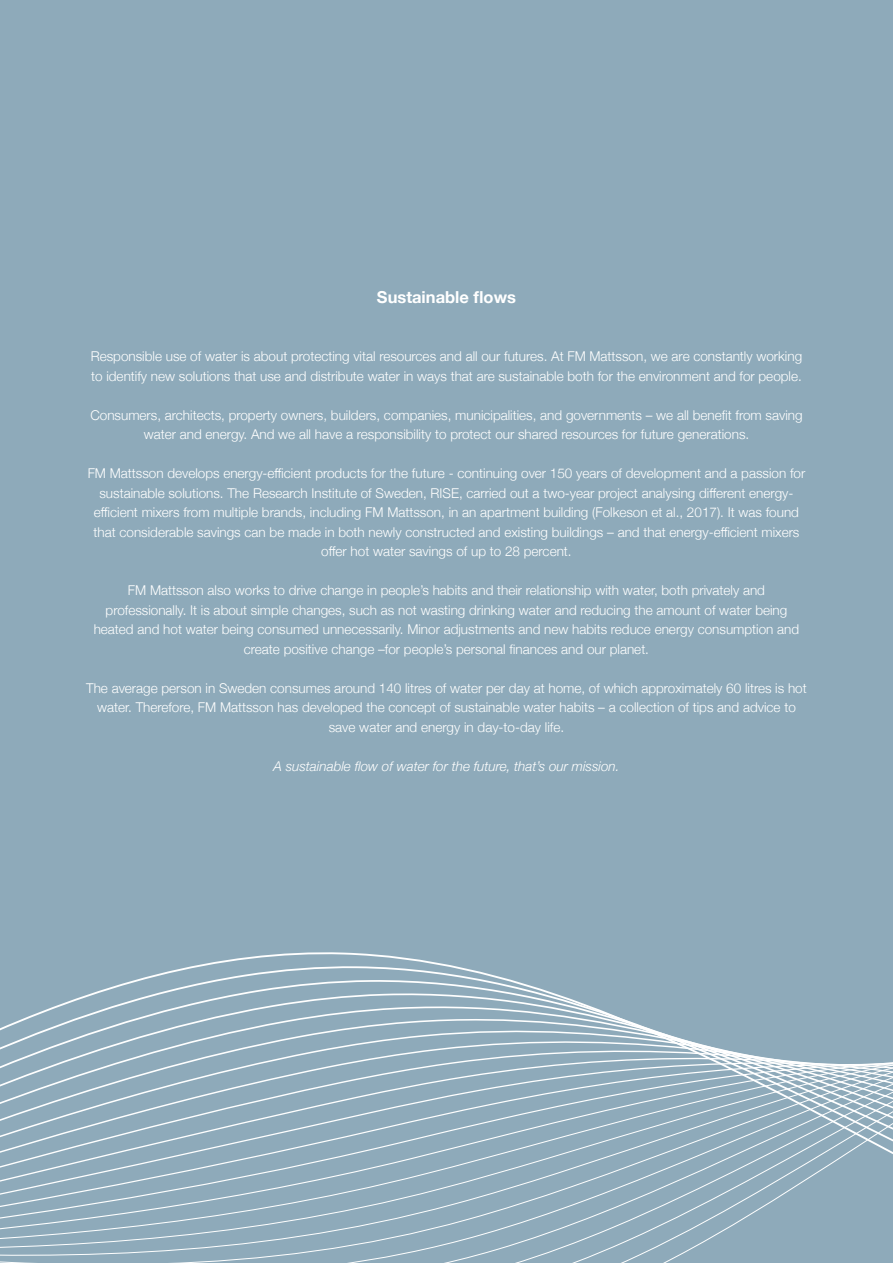
<style>
.page{position:relative;width:893px;height:1263px;background:#8eaaba}
.page>*{position:absolute;margin:0;border:0;box-sizing:border-box;transform-origin:0 0}
.t1{font:700 16.5px "Helvetica Neue";color:#fff}
.t2{font:300 13.5px/19.5px "Helvetica Neue";color:#fff;text-align:center}
.t3{font:italic 300 13.5px "Helvetica Neue";color:#fff}
</style>
<div class="page">
<svg style="left:0;top:952px;width:893px;height:311px"></svg>
<p class="t1" style="left:377px;top:284px;width:140px">Sustainable flows</p>
<p class="t2" style="left:91px;top:346px;width:713px;text-align:left">Responsible use of water is about protecting vital resources and all our futures. At FM Mattsson, we are constantly working to identify new solutions that use and distribute water in ways that are sustainable both for the environment and for people.</p>
<p class="t2" style="left:90px;top:404px;width:714px">Consumers, architects, property owners, builders, companies, municipalities, and governments – we all benefit from saving water and energy. And we all have a responsibility to protect our shared resources for future generations.</p>
<p class="t2" style="left:88px;top:463px;width:719px">FM Mattsson develops energy-efficient products for the future - continuing over 150 years of development and a passion for sustainable solutions. The Research Institute of Sweden, RISE, carried out a two-year project analysing different energy&shy;efficient mixers from multiple brands, including FM Mattsson, in an apartment building (Folkeson et al., 2017). It was found that considerable savings can be made in both newly constructed and existing buildings – and that energy-efficient mixers offer hot water savings of up to 28 percent.</p>
<p class="t2" style="left:94px;top:580px;width:707px">FM Mattsson also works to drive change in people’s habits and their relationship with water, both privately and professionally. It is about simple changes, such as not wasting drinking water and reducing the amount of water being heated and hot water being consumed unnecessarily. Minor adjustments and new habits reduce energy consumption and create positive change –for people’s personal finances and our planet.</p>
<p class="t2" style="left:86px;top:677px;width:722px">The average person in Sweden consumes around 140 litres of water per day at home, of which approximately 60 litres is hot water. Therefore, FM Mattsson has developed the concept of sustainable water habits – a collection of tips and advice to save water and energy in day-to-day life.</p>
<p class="t3" style="left:273px;top:755px;width:348px">A sustainable flow of water for the future, that’s our mission.</p>
</div>
